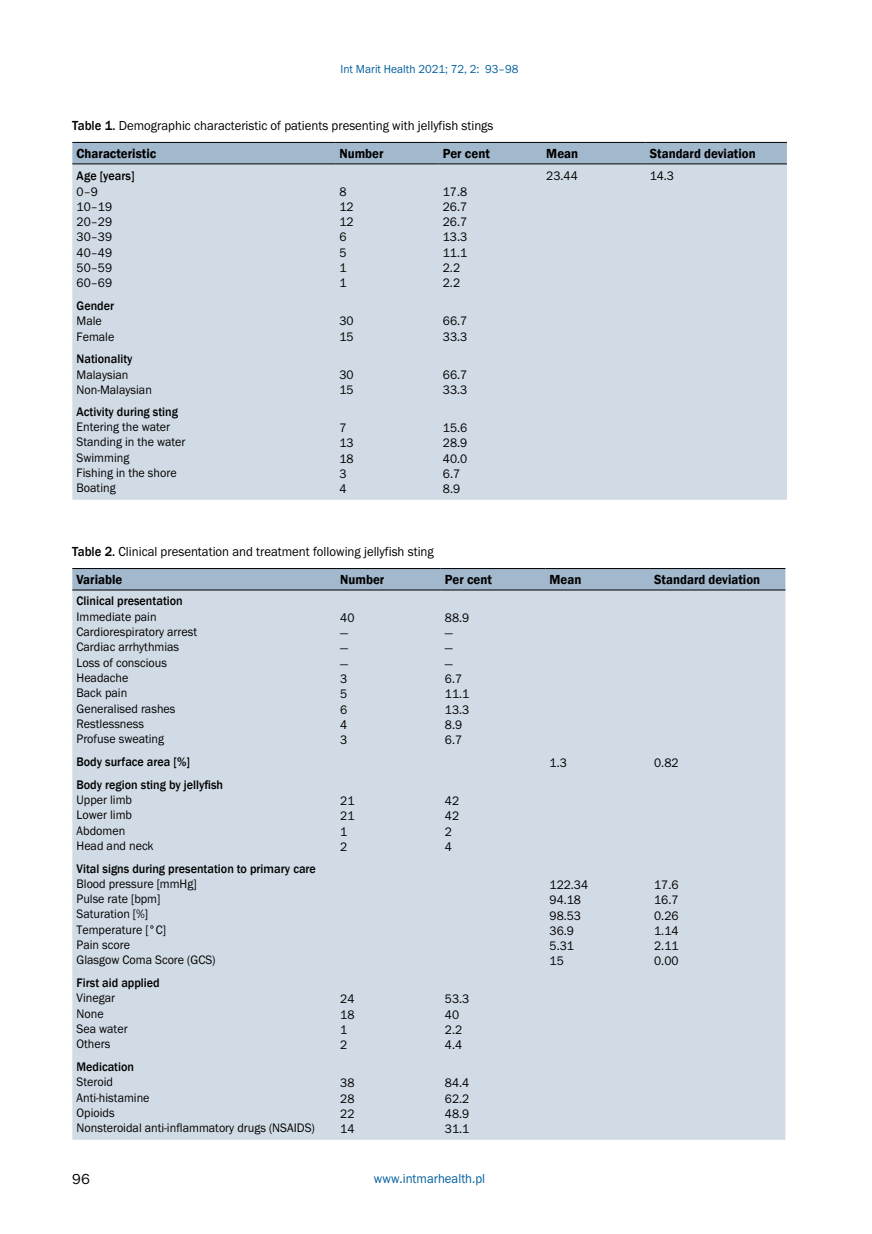
<style>
.page{position:relative;width:872px;height:1234px;background:#fff}
.page>*{position:absolute;margin:0;border:0;box-sizing:border-box;transform-origin:0 0}
.t1{font:15px "Franklin Got Itc TEE";color:#000}
.t2{font:13.5px "Franklin Got Itc TEE";color:#000;scale:.95 1}
.t3{font:600 13.5px "Franklin Gothic";color:#000;scale:.95 1}
.t4{font:13.5px "Franklin Got Itc TEE";color:#005f9c;scale:.95 1}
.t5{font:12.75px/15.3px "Franklin Got Itc TEE";color:#000;scale:.95 1}
.t6{font:500 12.75px "Franklin Gothic";color:#000;scale:.95 1}
.t7{font:12px "Franklin Got Itc TEE";color:#005f9c;scale:.95 1}
.s1{font-family:"Franklin Gothic";font-weight:500}
</style>
<div class="page">
<div style="left:72px;top:568px;width:713px;height:22px;background:#a2b8cd"></div>
<div style="left:72px;top:590px;width:713px;height:549px;background:#d1dbe5"></div>
<hr style="left:72px;top:568px;width:264px;height:1px;background:#000">
<hr style="left:336px;top:568px;width:104px;height:1px;background:#000">
<hr style="left:441px;top:568px;width:104px;height:1px;background:#000">
<hr style="left:545px;top:568px;width:105px;height:1px;background:#000">
<hr style="left:650px;top:568px;width:135px;height:1px;background:#000">
<hr style="left:72px;top:589px;width:264px;height:1px;background:#000">
<hr style="left:336px;top:589px;width:104px;height:1px;background:#000">
<hr style="left:441px;top:589px;width:104px;height:1px;background:#000">
<hr style="left:545px;top:589px;width:105px;height:1px;background:#000">
<hr style="left:650px;top:589px;width:135px;height:1px;background:#000">
<div style="left:72px;top:143px;width:715px;height:20px;background:#a2b8cd"></div>
<div style="left:72px;top:164px;width:715px;height:335px;background:#d1dbe5"></div>
<hr style="left:72px;top:142px;width:263px;height:1px;background:#000">
<hr style="left:335px;top:142px;width:103px;height:1px;background:#000">
<hr style="left:438px;top:142px;width:104px;height:1px;background:#000">
<hr style="left:542px;top:142px;width:103px;height:1px;background:#000">
<hr style="left:645px;top:142px;width:142px;height:1px;background:#000">
<hr style="left:72px;top:163px;width:263px;height:1px;background:#000">
<hr style="left:335px;top:163px;width:103px;height:1px;background:#000">
<hr style="left:438px;top:163px;width:104px;height:1px;background:#000">
<hr style="left:542px;top:163px;width:103px;height:1px;background:#000">
<hr style="left:645px;top:163px;width:142px;height:1px;background:#000">
<p class="t7" style="left:340px;top:62px;width:189px">Int Marit Health 2021; 72, 2: 93–98</p>
<p class="t2" style="left:72px;top:118px;width:445px"><span class="s1">Table 1.</span> Demographic characteristic of patients presenting with jellyfish stings</p>
<p class="t3" style="left:77px;top:145px;width:85px">Characteristic</p>
<p class="t3" style="left:339px;top:145px;width:48px">Number</p>
<p class="t3" style="left:443px;top:145px;width:51px">Per cent</p>
<p class="t3" style="left:546px;top:145px;width:35px">Mean</p>
<p class="t3" style="left:649px;top:145px;width:113px">Standard deviation</p>
<p class="t6" style="left:77px;top:168px;width:63px">Age [years]</p>
<p class="t5" style="left:77px;top:184px;width:39px">0–9<br>10–19<br>20–29<br>30–39<br>40–49<br>50–59<br>60–69</p>
<p class="t5" style="left:339px;top:184px;width:16px">8<br>12<br>12<br>6<br>5<br>1<br>1</p>
<p class="t5" style="left:443px;top:184px;width:27px">17.8<br>26.7<br>26.7<br>13.3<br>11.1<br>2.2<br>2.2</p>
<p class="t5" style="left:546px;top:168px;width:35px">23.44</p>
<p class="t5" style="left:649px;top:168px;width:27px">14.3</p>
<p class="t6" style="left:77px;top:298px;width:41px">Gender</p>
<p class="t5" style="left:77px;top:313px;width:41px">Male<br>Female</p>
<p class="t5" style="left:339px;top:313px;width:16px">30<br>15</p>
<p class="t5" style="left:443px;top:313px;width:27px">66.7<br>33.3</p>
<p class="t6" style="left:77px;top:351px;width:60px">Nationality</p>
<p class="t5" style="left:77px;top:367px;width:81px">Malaysian<br>Non-Malaysian</p>
<p class="t5" style="left:339px;top:367px;width:16px">30<br>15</p>
<p class="t5" style="left:443px;top:367px;width:27px">66.7<br>33.3</p>
<p class="t6" style="left:77px;top:403px;width:108px">Activity during sting</p>
<p class="t5" style="left:77px;top:419px;width:116px">Entering the water<br>Standing in the water<br>Swimming<br>Fishing in the shore<br>Boating</p>
<p class="t5" style="left:339px;top:420px;width:16px">7<br>13<br>18<br>3<br>4</p>
<p class="t5" style="left:443px;top:420px;width:27px">15.6<br>28.9<br>40.0<br>6.7<br>8.9</p>
<p class="t2" style="left:72px;top:543px;width:382px"><span class="s1">Table 2.</span> Clinical presentation and treatment following jellyfish sting</p>
<p class="t3" style="left:77px;top:571px;width:50px">Variable</p>
<p class="t3" style="left:340px;top:571px;width:48px">Number</p>
<p class="t3" style="left:445px;top:571px;width:51px">Per cent</p>
<p class="t3" style="left:549px;top:571px;width:35px">Mean</p>
<p class="t3" style="left:654px;top:571px;width:113px">Standard deviation</p>
<p class="t6" style="left:77px;top:593px;width:113px">Clinical presentation</p>
<p class="t5" style="left:77px;top:608px;width:128px">Immediate pain<br>Cardiorespiratory arrest<br>Cardiac arrhythmias<br>Loss of conscious<br>Headache<br>Back pain<br>Generalised rashes<br>Restlessness<br>Profuse sweating</p>
<p class="t5" style="left:340px;top:609px;width:16px">40 — — —<br>3<br>5<br>6<br>4<br>3</p>
<p class="t5" style="left:445px;top:609px;width:27px">88.9 —<br>—<br>—<br>6.7<br>11.1<br>13.3<br>8.9<br>6.7</p>
<p class="t6" style="left:77px;top:753px;width:121px">Body surface area [%]</p>
<p class="t5" style="left:549px;top:755px;width:20px">1.3</p>
<p class="t5" style="left:654px;top:755px;width:27px">0.82</p>
<p class="t6" style="left:77px;top:776px;width:156px">Body region sting by jellyfish</p>
<p class="t5" style="left:77px;top:792px;width:83px">Upper limb<br>Lower limb<br>Abdomen<br>Head and neck</p>
<p class="t5" style="left:340px;top:793px;width:16px">21<br>21<br>1<br>2</p>
<p class="t5" style="left:445px;top:793px;width:16px">42<br>42<br>2<br>4</p>
<p class="t6" style="left:77px;top:860px;width:253px">Vital signs during presentation to primary care</p>
<p class="t5" style="left:77px;top:875px;width:148px">Blood pressure [mmHg]<br>Pulse rate [bpm]<br>Saturation [%]<br>Temperature [°C]<br>Pain score<br>Glasgow Coma Score (GCS)</p>
<p class="t5" style="left:549px;top:877px;width:42px">122.34<br>94.18<br>98.53<br>36.9<br>5.31<br>15</p>
<p class="t5" style="left:654px;top:877px;width:27px;text-align:justify">17.6<br>16.7<br>0.26<br>1.14<br>2.11<br>0.00</p>
<p class="t6" style="left:77px;top:974px;width:89px">First aid applied</p>
<p class="t5" style="left:77px;top:990px;width:55px">Vinegar<br>None<br>Sea water<br>Others</p>
<p class="t5" style="left:340px;top:991px;width:16px">24<br>18<br>1<br>2</p>
<p class="t5" style="left:445px;top:991px;width:27px">53.3<br>40<br>2.2<br>4.4</p>
<p class="t6" style="left:77px;top:1058px;width:62px">Medication</p>
<p class="t5" style="left:77px;top:1074px;width:252px">Steroid<br>Anti-histamine<br>Opioids<br>Nonsteroidal anti-inflammatory drugs (NSAIDS)</p>
<p class="t5" style="left:340px;top:1075px;width:16px;text-align:justify">38<br>28<br>22<br>14</p>
<p class="t5" style="left:445px;top:1075px;width:27px;text-align:justify">84.4<br>62.2<br>48.9<br>31.1</p>
<p class="t1" style="left:72px;top:1170px;width:19px">96</p>
<p class="t4" style="left:374px;top:1170px;width:119px">www.intmarhealth.pl</p>
</div>
